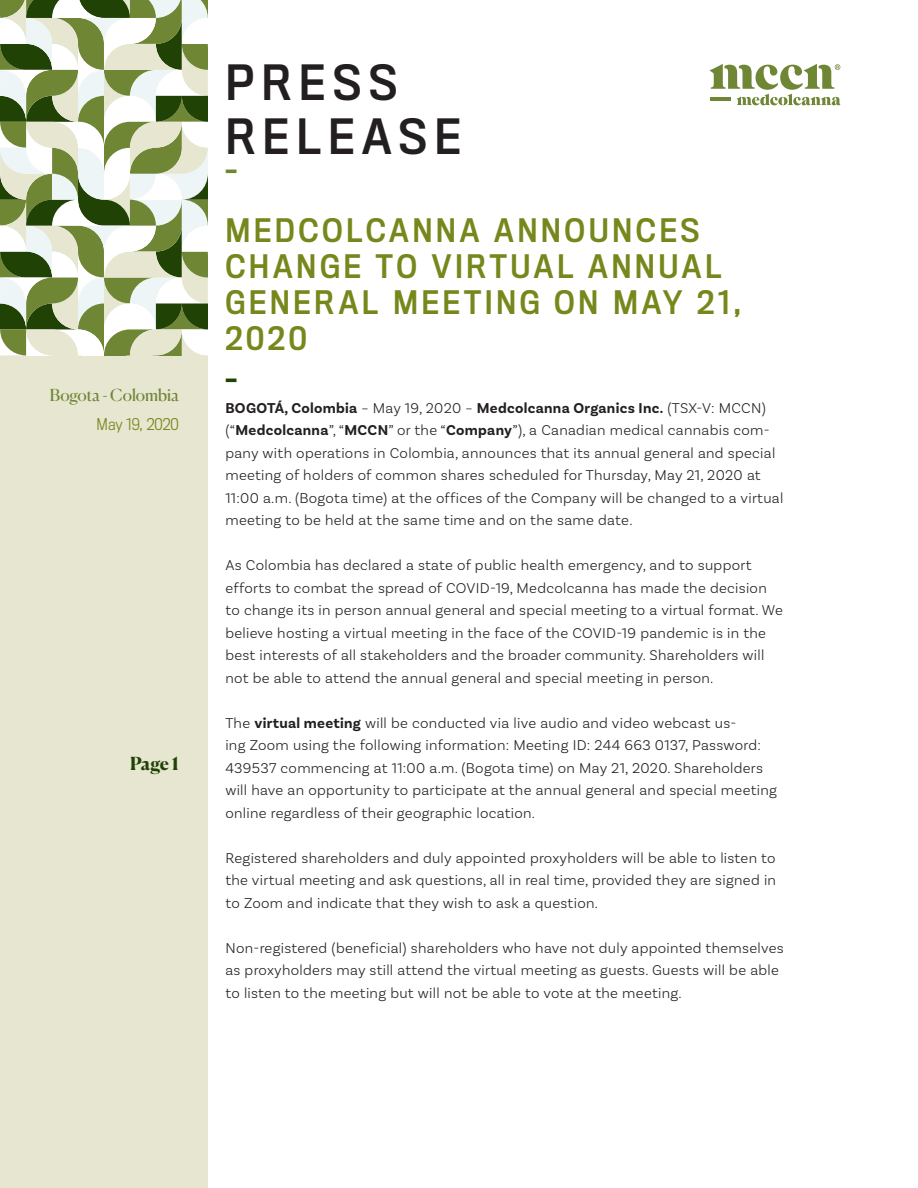
<style>
.page{position:relative;width:918px;height:1188px;background:#fff}
.page>*{position:absolute;margin:0;border:0;box-sizing:border-box;transform-origin:0 0}
.t1{font:45px "Titling Gothic FB Narrow Standard";letter-spacing:.16em;color:#231f20}
.t2{font:30px/36px "Titling Gothic FB Narrow Standard";letter-spacing:.115em;color:#77871c}
.t3{font:28.5px "Titling Gothic FB Narrow Standard";color:#6f8635}
.t4{font:28.5px "Titling Gothic FB Narrow Standard";color:#214205}
.t5{font:700 18px "Canela";color:#214205}
.t6{font:16.5px "Canela";color:#6f8635}
.t7{font:300 15px/22.5px "Basic Sans";letter-spacing:.02em;color:#231f20}
.t8{font:300 15px "Titling Gothic FB Narrow";color:#77871c}
.s1{font-weight:700}
</style>
<div class="page">
<div style="left:0;top:355px;width:208px;height:833px;background:#e6e6d1"></div>
<svg style="left:709px;top:64px;width:131px;height:41px"></svg>
<svg style="left:0;top:0;width:208px;height:355px"></svg>
<p class="t6" style="left:50px;top:382px;width:130px">Bogota - Colombia</p>
<p class="t8" style="left:97px;top:416px;width:84px">May 19, 2020</p>
<p class="t5" style="left:130px;top:749px;width:50px">Page 1</p>
<p class="t1" style="left:225px;top:57px;width:174px">PRESS</p>
<p class="t1" style="left:225px;top:111px;width:237px">RELEASE</p>
<p class="t3" style="left:225px;top:154px;width:13px">-</p>
<p class="t2" style="left:225px;top:213px;width:518px">MEDCOLCANNA ANNOUNCES<br>CHANGE TO VIRTUAL ANNUAL<br>GENERAL MEETING ON MAY 21,<br>2020</p>
<p class="t4" style="left:225px;top:363px;width:13px">-</p>
<p class="t7" style="left:225px;top:396px;width:560px"><span class="s1">BOGOTÁ, Colombia</span> – May 19, 2020 – <span class="s1">Medcolcanna Organics Inc.</span> (TSX-V: MCCN) (“<span class="s1">Medcolcanna</span>”, “<span class="s1">MCCN</span>” or the “<span class="s1">Company</span>”), a Canadian medical cannabis com&shy;pany with operations in Colombia, announces that its annual general and special meeting of holders of common shares scheduled for Thursday, May 21, 2020 at 11:00 a.m. (Bogota time) at the offices of the Company will be changed to a virtual meeting to be held at the same time and on the same date.</p>
<p class="t7" style="left:225px;top:554px;width:559px">As Colombia has declared a state of public health emergency, and to support efforts to combat the spread of COVID-19, Medcolcanna has made the decision to change its in person annual general and special meeting to a virtual format. We believe hosting a virtual meeting in the face of the COVID-19 pandemic is in the best interests of all stakeholders and the broader community. Shareholders will not be able to attend the annual general and special meeting in person.</p>
<p class="t7" style="left:225px;top:711px;width:553px">The <span class="s1">virtual meeting</span> will be conducted via live audio and video webcast us-<br>ing Zoom using the following information: Meeting ID: 244 663 0137, Password:<br>439537 commencing at 11:00 a.m. (Bogota time) on May 21, 2020. Shareholders will have an opportunity to participate at the annual general and special meeting online regardless of their geographic location.</p>
<p class="t7" style="left:225px;top:846px;width:552px;text-align:justify">Registered shareholders and duly appointed proxyholders will be able to listen to the virtual meeting and ask questions, all in real time, provided they are signed in to Zoom and indicate that they wish to ask a question.</p>
<p class="t7" style="left:225px;top:936px;width:560px">Non-registered (beneficial) shareholders who have not duly appointed themselves as proxyholders may still attend the virtual meeting as guests. Guests will be able to listen to the meeting but will not be able to vote at the meeting.</p>
</div>
